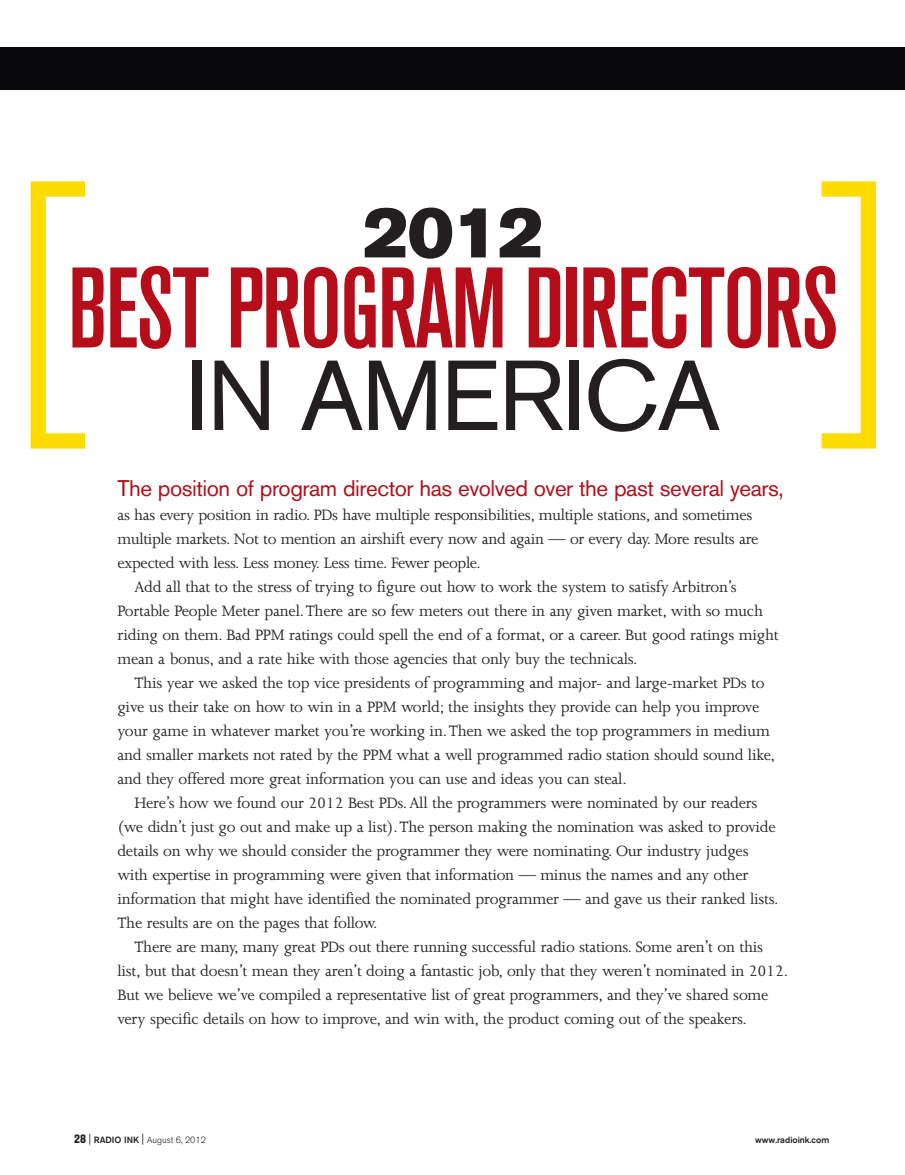
<style>
.page{position:relative;width:905px;height:1175px;background:#fff}
.page>*{position:absolute;margin:0;border:0;box-sizing:border-box;transform-origin:0 0}
.t1{font:500 condensed 113.25px "Akzidenz Grotesk BQ";letter-spacing:-.02em;color:#b50e1a}
.t2{font:98.25px "Akzidenz Grotesk BQ";letter-spacing:-.015em;color:#231f20}
.t3{font:71.25px "Akzidenz Grotesk BQ Super";color:#231f20}
.RI_body_text{font:22.5px "Akzidenz Grotesk BQ";letter-spacing:-.02em;color:#b50e1a}
.RI_body_text-2{font:17.25px/24px "Joanna";letter-spacing:-.015em;color:#231f20}
.t4{font:300 9px "Akzidenz Grotesk BQ";letter-spacing:-.005em;color:#231f20}
.t5{font:500 9px "Akzidenz Grotesk BQ";letter-spacing:-.005em;color:#231f20}
.s1{font-weight:800;font-stretch:condensed;font-size:12px}
.s2{font-size:12px}
.s3{font-weight:500}
</style>
<div class="page">
<div style="left:0;top:47px;width:904px;height:43px;background:#08080d"></div>
<div style="left:31px;top:181px;width:62px;height:267px;border:15px solid #ffdc01"></div>
<div style="left:813px;top:181px;width:63px;height:267px;border:15px solid #ffdc01"></div>
<p class="t3" style="left:363px;top:191px;width:182px">2012</p>
<p class="t1" style="left:68px;top:244px;width:772px">BEST PROGRAM DIRECTORS</p>
<p class="t2" style="left:186px;top:337px;width:536px">IN AMERICA</p>
<p class="RI_body_text" style="left:117px;top:474px;width:667px">The position of program director has evolved over the past several years,</p>
<p class="RI_body_text-2" style="left:117px;top:502px;width:642px">as has every position in radio. PDs have multiple responsibilities, multiple stations, and sometimes multiple markets. Not to mention an airshift every now and again — or every day. More results are expected with less. Less money. Less time. Fewer people.</p>
<p class="RI_body_text-2" style="left:117px;top:574px;width:662px;text-indent:17px">Add all that to the stress of trying to figure out how to work the system to satisfy Arbitron’s Portable People Meter panel. There are so few meters out there in any given market, with so much riding on them. Bad PPM ratings could spell the end of a format, or a career. But good ratings might mean a bonus, and a rate hike with those agencies that only buy the technicals.</p>
<p class="RI_body_text-2" style="left:117px;top:670px;width:659px;text-indent:17px">This year we asked the top vice presidents of programming and major- and large-market PDs to give us their take on how to win in a PPM world; the insights they provide can help you improve your game in whatever market you’re working in. Then we asked the top programmers in medium and smaller markets not rated by the PPM what a well programmed radio station should sound like, and they offered more great information you can use and ideas you can steal.</p>
<p class="RI_body_text-2" style="left:117px;top:790px;width:662px;text-indent:17px">Here’s how we found our 2012 Best PDs. All the programmers were nominated by our readers (we didn’t just go out and make up a list). The person making the nomination was asked to provide details on why we should consider the programmer they were nominating. Our industry judges with expertise in programming were given that information — minus the names and any other information that might have identified the nominated programmer — and gave us their ranked lists.<br>The results are on the pages that follow.</p>
<p class="RI_body_text-2" style="left:117px;top:934px;width:672px;text-indent:17px">There are many, many great PDs out there running successful radio stations. Some aren’t on this list, but that doesn’t mean they aren’t doing a fantastic job, only that they weren’t nominated in 2012.<br>But we believe we’ve compiled a representative list of great programmers, and they’ve shared some very specific details on how to improve, and win with, the product coming out of the speakers.</p>
<p class="t4" style="left:74px;top:1135px;width:133px"><span class="s1">28</span> <span class="s2">|</span> <span class="s3">RADIO INK</span> <span class="s2">|</span> August 6, 2012</p>
<p class="t5" style="left:755px;top:1134px;width:76px">www.radioink.com</p>
</div>
